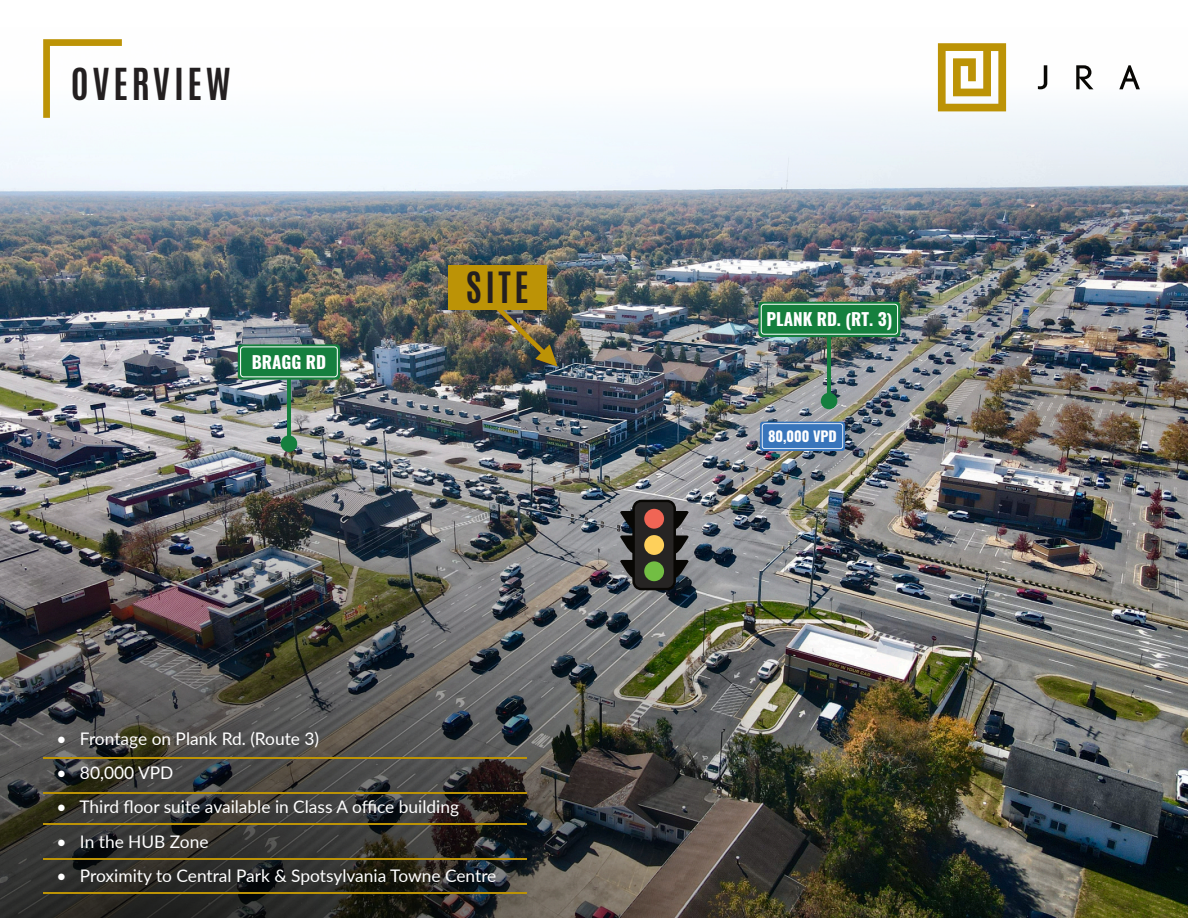
<style>
.page{position:relative;width:1188px;height:918px;background:#fff}
.page>*{position:absolute;margin:0;border:0;box-sizing:border-box;transform-origin:0 0}
.t1{font:700 36.75px "Antonio";letter-spacing:.1em;color:#231f20}
.t2{font:700 36px "Antonio";color:#231f20}
.t3{font:17.4px "Lato";color:#fff}
.t4{font:700 17.1px "Oswald";color:#fff}
.t5{font:700 14.25px "Oswald";color:#fff}
</style>
<div class="page">
<img style="left:0;top:43px;width:1188px;height:875px">
<img style="left:443px;top:260px;width:115px;height:61px">
<div style="left:448px;top:265px;width:98px;height:45px;background:#bc9306"></div>
<img style="left:489px;top:299px;width:69px;height:68px">
<img style="left:0;top:408px;width:1149px;height:510px">
<hr style="left:43px;top:892px;width:483px;height:2px;background:#bc9306">
<hr style="left:43px;top:858px;width:483px;height:2px;background:#bc9306">
<hr style="left:43px;top:823px;width:483px;height:2px;background:#bc9306">
<hr style="left:43px;top:792px;width:483px;height:1px;background:#bc9306">
<hr style="left:43px;top:757px;width:483px;height:2px;background:#bc9306">
<svg style="left:43px;top:39px;width:79px;height:79px"></svg>
<svg style="left:1076px;top:65px;width:17px;height:24px"></svg>
<svg style="left:1119px;top:65px;width:21px;height:24px"></svg>
<svg style="left:1038px;top:65px;width:9px;height:24px"></svg>
<svg style="left:938px;top:43px;width:68px;height:68px"></svg>
<div style="left:238px;top:344px;width:102px;height:36px;background:linear-gradient(to right,#157f3e,#157f3e);border-radius:4px"></div>
<svg style="left:240px;top:346px;width:98px;height:31px;background:#25884b"></svg>
<div style="left:281px;top:435px;width:16px;height:17px;background:#157f3e;border-radius:50%"></div>
<hr style="left:287px;top:380px;width:4px;height:58px;background:#157f3e">
<svg style="left:758px;top:302px;width:142px;height:35px"></svg>
<svg style="left:761px;top:304px;width:137px;height:31px;background:#24874b"></svg>
<div style="left:821px;top:393px;width:16px;height:16px;background:#157f3e;border-radius:50%"></div>
<hr style="left:827px;top:337px;width:4px;height:58px;background:#157f3e">
<svg style="left:620px;top:500px;width:69px;height:90px;background:#454749"></svg>
<div style="left:635px;top:502px;width:38px;height:86px;background:#262423;border-radius:7px"></div>
<div style="left:644px;top:535px;width:20px;height:20px;background:#fed05b;border-radius:50%"></div>
<div style="left:644px;top:509px;width:20px;height:20px;background:#f06555;border-radius:50%"></div>
<div style="left:644px;top:561px;width:20px;height:20px;background:#72be43;border-radius:50%"></div>
<svg style="left:760px;top:422px;width:85px;height:29px"></svg>
<svg style="left:762px;top:423px;width:81px;height:26px;background:#477fc0"></svg>
<h1 class="t1" style="left:71px;top:58px;width:162px">OVERVIEW</h1>
<p class="t4" style="left:252px;top:350px;width:76px">BRAGG RD</p>
<h2 class="t2" style="left:466px;top:262px;width:65px">SITE</h2>
<p class="t3" style="left:57px;top:731px;width:264px">• Frontage on Plank Rd. (Route 3)</p>
<p class="t3" style="left:57px;top:765px;width:118px">• 80,000 VPD</p>
<p class="t3" style="left:57px;top:799px;width:404px">• Third floor suite available in Class A office building</p>
<p class="t3" style="left:57px;top:834px;width:154px">• In the HUB Zone</p>
<p class="t3" style="left:57px;top:868px;width:441px">• Proximity to Central Park &amp; Spotsylvania Towne Centre</p>
<p class="t4" style="left:767px;top:308px;width:127px">PLANK RD. (RT. 3)</p>
<p class="t5" style="left:768px;top:427px;width:70px">80,000 VPD</p>
</div>
